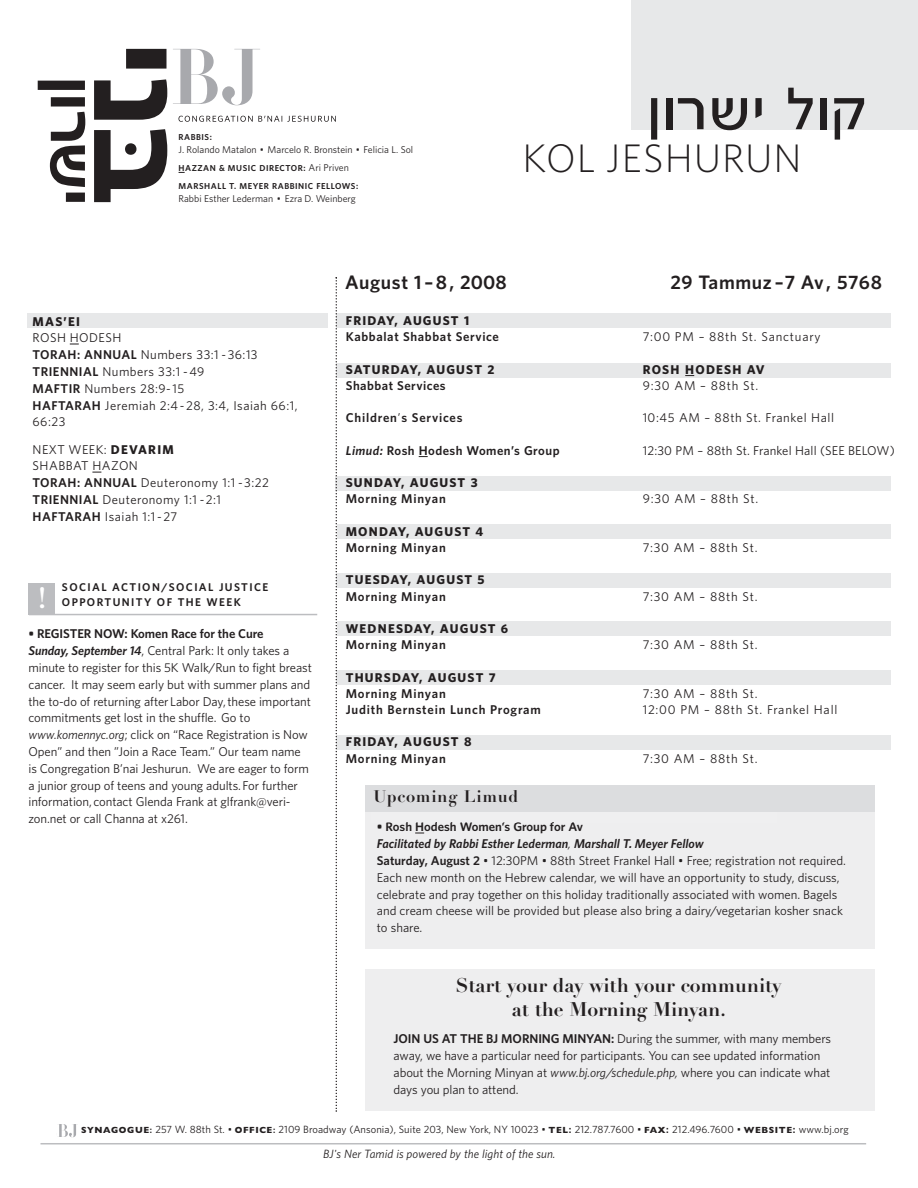
<style>
.page{position:relative;width:918px;height:1188px;background:#fff}
.page>*{position:absolute;margin:0;border:0;box-sizing:border-box;transform-origin:0 0}
.t1{font:64.05px "Kastel D";letter-spacing:.055em;color:#231f20}
.t2{font:300 39.9px "Whitney";letter-spacing:.03em;color:#231f20}
.t3{font:700 28.8px "Didot LH";color:#fff}
.t4{font:700 19.5px/24px "Didot LH";letter-spacing:-.005em;color:#231f20;text-align:center}
.t5{font:600 19.5px "Whitney";letter-spacing:.03em;color:#231f20}
.t6{font:700 16.5px "Didot LH";letter-spacing:.045em;color:#231f20}
.t7{font:12.75px/16.8px "Whitney";letter-spacing:-.005em;color:#231f20}
.t8{font:12.75px/16.8px "Whitney";letter-spacing:.035em;color:#231f20}
.t9{font:12.75px "Whitney";letter-spacing:.06em;color:#231f20}
.t10{font:600 12.75px "Whitney";letter-spacing:.06em;color:#231f20}
.t11{font:700 12.75px "Whitney";letter-spacing:.095em;color:#231f20}
.t12{font:600 12.75px "Whitney";letter-spacing:.035em;color:#231f20}
.t13{font:12.75px "Whitney";letter-spacing:.05em;color:#231f20}
.t14{font:italic 12px "Whitney";letter-spacing:.005em;color:#231f20}
.t15{font:600 11.25px "Whitney";letter-spacing:.125em;color:#231f20}
.t16{font:10.5px "Whitney";letter-spacing:.005em;color:#231f20}
.t17{font:9.9px "Whitney";color:#231f20}
.t18{font:600 8.7px/18px "Whitney";letter-spacing:.06em;color:#231f20}
.s1{font-weight:400;font-size:9.9px}
.s2{font-weight:600}
.s3{font-weight:700}
.s4{font-weight:600;font-style:italic}
.s5{font-style:italic}
.s6{font-weight:400}
.s7{font-family:"Gill Sans";font-weight:700;font-size:9px}
.s8{font-weight:600;font-size:9px}
</style>
<div class="page">
<div style="left:27px;top:314px;width:300px;height:14px;background:#e7e8e9"></div>
<div style="left:336px;top:313px;width:555px;height:15px;background:#e7e8e9"></div>
<div style="left:336px;top:574px;width:555px;height:14px;background:#e7e8e9"></div>
<div style="left:336px;top:736px;width:555px;height:14px;background:#e7e8e9"></div>
<div style="left:337px;top:363px;width:554px;height:14px;background:#e7e8e9"></div>
<div style="left:336px;top:476px;width:555px;height:14px;background:#e7e8e9"></div>
<div style="left:337px;top:622px;width:554px;height:14px;background:#e7e8e9"></div>
<div style="left:337px;top:525px;width:554px;height:14px;background:#e7e8e9"></div>
<div style="left:336px;top:671px;width:555px;height:14px;background:#e7e8e9"></div>
<svg style="left:173px;top:49px;width:87px;height:56px"></svg>
<svg style="left:178px;top:116px;width:158px;height:6px"></svg>
<svg style="left:94px;top:49px;width:73px;height:153px"></svg>
<svg style="left:38px;top:81px;width:47px;height:121px"></svg>
<div style="left:631px;top:0;width:287px;height:129px;background:#e7e8e9"></div>
<hr style="left:40px;top:1143px;width:826px;height:1px;background:#bcbdc0">
<svg style="left:59px;top:1124px;width:18px;height:13px"></svg>
<hr style="left:29px;top:614px;width:288px;height:1px;background:#bcbdc0">
<div style="left:28px;top:584px;width:27px;height:31px;background:#bcbdc0"></div>
<svg style="left:336px;top:277px;width:1px;height:835px"></svg>
<div style="left:366px;top:969px;width:509px;height:142px;background:#eeeeef"></div>
<div style="left:366px;top:794px;width:509px;height:155px;background:#eeeeef"></div>
<div style="left:366px;top:785px;width:509px;height:27px;background:#dcdddf"></div>
<img style="left:435px;top:822px;width:86px;height:1px">
<p class="t18" style="left:179px;top:128px;width:35px">RABBIS:</p>
<p class="t17" style="left:179px;top:144px;width:236px">J. Rolando Matalon • Marcelo R. Bronstein • Felicia L. Sol</p>
<p class="t18" style="left:179px;top:159px;width:181px">HAZZAN &amp; MUSIC DIRECTOR: <span class="s1">Ari Priven<br></span>MARSHALL T. MEYER RABBINIC FELLOWS:</p>
<p class="t17" style="left:179px;top:193px;width:179px">Rabbi Esther Lederman • Ezra D. Weinberg</p>
<h1 class="t1" style="left:651px;top:77px;width:219px">iurah kue</h1>
<h2 class="t2" style="left:523px;top:135px;width:281px">KOL JESHURUN</h2>
<p class="t11" style="left:33px;top:314px;width:49px">MAS’EI</p>
<p class="t8" style="left:33px;top:330px;width:266px">ROSH HODESH<br><span class="s2">TORAH: ANNUAL</span> Numbers 33:1 -36:13<br><span class="s2">TRIENNIAL</span> Numbers 33:1 -49<br><span class="s2">MAFTIR</span> Numbers 28:9-15<br><span class="s2">HAFTARAH</span> Jeremiah 2:4-28, 3:4, Isaiah 66:1,<br>66:23</p>
<p class="t8" style="left:33px;top:441px;width:238px">NEXT WEEK: <span class="s3">DEVARIM<br></span>SHABBAT HAZON<br><span class="s2">TORAH: ANNUAL</span> Deuteronomy 1:1 -3:22<br><span class="s2">TRIENNIAL</span> Deuteronomy 1:1 -2:1<br><span class="s2">HAFTARAH</span> Isaiah 1:1-27</p>
<p class="t15" style="left:62px;top:581px;width:208px">SOCIAL ACTION/SOCIAL JUSTICE</p>
<h3 class="t3" style="left:38px;top:588px;width:10px">!</h3>
<p class="t15" style="left:62px;top:596px;width:180px">OPPORTUNITY OF THE WEEK</p>
<p class="t7" style="left:28px;top:626px;width:285px"><span class="s2">• REGISTER NOW: Komen Race for the Cure<br></span><span class="s4">Sunday, September 14</span>, Central Park: It only takes a minute to register for this 5K Walk/Run to fight breast cancer. It may seem early but with summer plans and the to-do of returning after Labor Day,these important commitments get lost in the shuffle. Go to <span class="s5">www.komennyc.org</span>; click on “Race Registration is Now Open” and then ”Join a Race Team.” Our team name is Congregation B’nai Jeshurun. We are eager to form a junior group of teens and young adults. For further information, contact Glenda Frank at glfrank@veri&shy;zon.net or call Channa at x261.</p>
<h3 class="t5" style="left:345px;top:271px;width:163px">August 1–8, 2008</h3>
<h3 class="t5" style="left:670px;top:271px;width:213px">29 Tammuz–7 Av, 5768</h3>
<p class="t11" style="left:346px;top:313px;width:125px">FRIDAY, AUGUST 1</p>
<p class="t10" style="left:346px;top:330px;width:155px">Kabbalat Shabbat Service</p>
<p class="t9" style="left:643px;top:330px;width:179px">7:00 PM – 88th St. Sanctuary</p>
<p class="t11" style="left:346px;top:362px;width:150px">SATURDAY, AUGUST 2</p>
<p class="t11" style="left:643px;top:362px;width:124px">ROSH HODESH AV</p>
<p class="t12" style="left:346px;top:378px;width:101px">Shabbat Services</p>
<p class="t9" style="left:643px;top:378px;width:117px">9:30 AM – 88th St.</p>
<p class="t10" style="left:346px;top:411px;width:118px">Children<span class="s6">’</span>s Services</p>
<p class="t13" style="left:643px;top:411px;width:193px">10:45 AM – 88th St. Frankel Hall</p>
<p class="t12" style="left:346px;top:443px;width:215px"><span class="s5">Limud:</span> Rosh Hodesh Women’s Group</p>
<p class="t7" style="left:643px;top:442px;width:254px">12:30 PM – 88th St. Frankel Hall (SEE BELOW)</p>
<p class="t11" style="left:346px;top:475px;width:133px">SUNDAY, AUGUST 3</p>
<p class="t10" style="left:346px;top:492px;width:102px">Morning Minyan</p>
<p class="t9" style="left:643px;top:492px;width:117px">9:30 AM – 88th St.</p>
<p class="t11" style="left:346px;top:524px;width:139px">MONDAY, AUGUST 4</p>
<p class="t10" style="left:346px;top:540px;width:102px">Morning Minyan</p>
<p class="t9" style="left:643px;top:540px;width:116px">7:30 AM – 88th St.</p>
<p class="t11" style="left:346px;top:573px;width:140px">TUESDAY, AUGUST 5</p>
<p class="t10" style="left:346px;top:589px;width:102px">Morning Minyan</p>
<p class="t9" style="left:643px;top:589px;width:116px">7:30 AM – 88th St.</p>
<p class="t11" style="left:346px;top:621px;width:164px">WEDNESDAY, AUGUST 6</p>
<p class="t10" style="left:346px;top:637px;width:102px">Morning Minyan</p>
<p class="t9" style="left:643px;top:637px;width:116px">7:30 AM – 88th St.</p>
<p class="t11" style="left:346px;top:670px;width:151px">THURSDAY, AUGUST 7</p>
<p class="t10" style="left:346px;top:686px;width:102px">Morning Minyan</p>
<p class="t9" style="left:643px;top:686px;width:116px">7:30 AM – 88th St.</p>
<p class="t10" style="left:346px;top:702px;width:197px">Judith Bernstein Lunch Program</p>
<p class="t9" style="left:643px;top:702px;width:196px">12:00 PM – 88th St. Frankel Hall</p>
<p class="t11" style="left:346px;top:735px;width:127px">FRIDAY, AUGUST 8</p>
<p class="t10" style="left:346px;top:751px;width:102px">Morning Minyan</p>
<p class="t9" style="left:643px;top:751px;width:116px">7:30 AM – 88th St.</p>
<p class="t6" style="left:373px;top:790px;width:146px">Upcoming Limud</p>
<p class="t7" style="left:377px;top:819px;width:471px"><span class="s2">• Rosh Hodesh Women’s Group for Av<br></span><span class="s4">Facilitated by Rabbi Esther Lederman</span><span class="s5">,</span> <span class="s4">Marshall T. Meyer Fellow<br></span><span class="s2">Saturday, August 2</span> • 12:30PM • 88th Street Frankel Hall • Free; registration not required.<br>Each new month on the Hebrew calendar, we will have an opportunity to study, discuss, celebrate and pray together on this holiday traditionally associated with women. Bagels and cream cheese will be provided but please also bring a dairy/vegetarian kosher snack to share.</p>
<h3 class="t4" style="left:456px;top:976px;width:327px">Start your day with your community at the Morning Minyan.</h3>
<p class="t7" style="left:394px;top:1030px;width:439px"><span class="s2">JOIN US AT THE BJ MORNING MINYAN:</span> During the summer, with many members away, we have a particular need for participants. You can see updated information about the Morning Minyan at <span class="s5">www.bj.org/schedule.php,</span> where you can indicate what days you plan to attend.</p>
<p class="t16" style="left:81px;top:1123px;width:769px"><span class="s7">SYNAGOGUE</span><span class="s8">:</span> 257 W. 88th St. • <span class="s7">OFFICE</span><span class="s8">:</span> 2109 Broadway (Ansonia), Suite 203, New York, NY 10023 • <span class="s7">TEL</span><span class="s2">:</span> 212.787.7600 • <span class="s7">FAX</span><span class="s2">:</span> 212.496.7600 • <span class="s7">WEBSITE</span><span class="s2">:</span> www.bj.org</p>
<p class="t14" style="left:323px;top:1147px;width:234px">BJ's Ner Tamid is powered by the light of the sun.</p>
</div>
